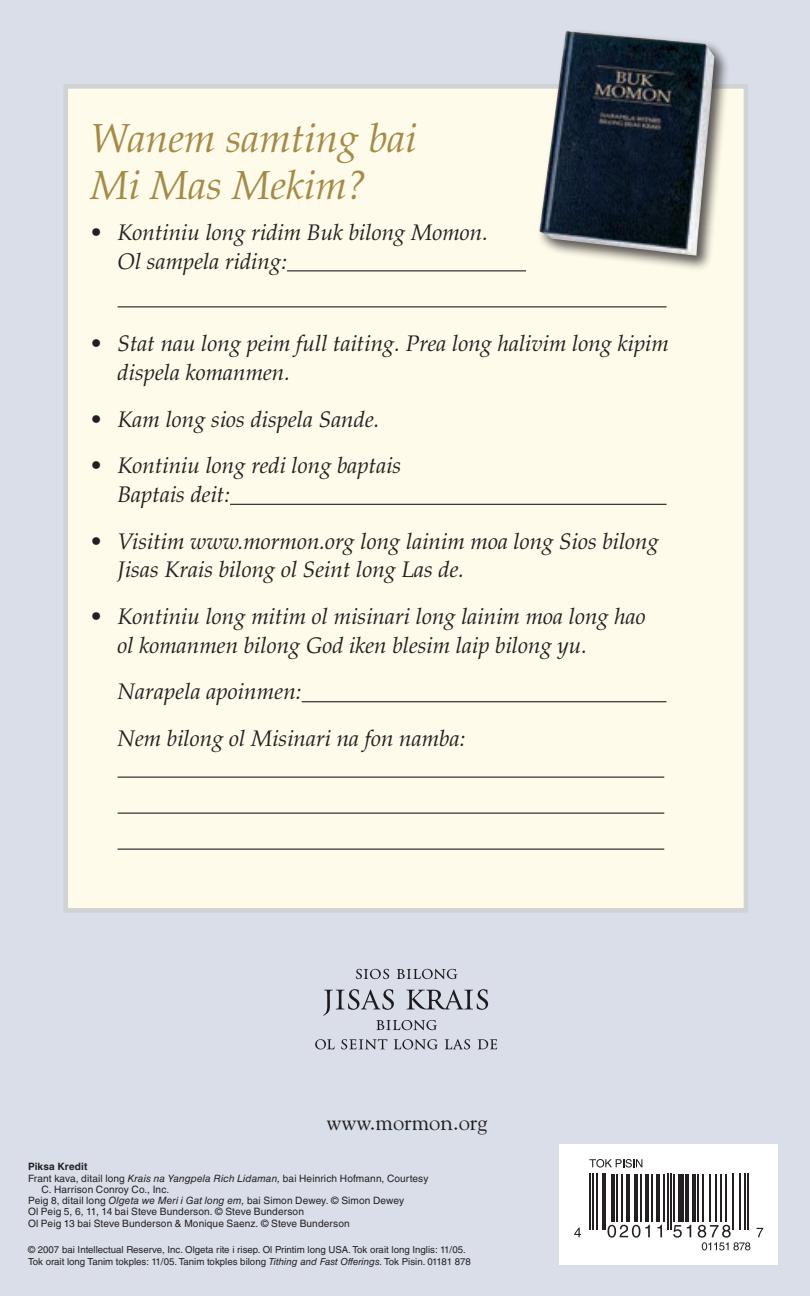
<style>
.page{position:relative;width:810px;height:1296px;background:#dadee8}
.page>*{position:absolute;margin:0;border:0;box-sizing:border-box;transform-origin:0 0}
.t1{font:italic 40.5px/47.2px "Palatinolds Lat";color:#a48b4a}
.t2{font:italic 22.5px/28.8px "Palatinolds Lat";color:#231f20}
.t3{font:22.5px "Goudy Oldstylelds Lat";color:#231f20}
.t4{font:10.12px "Helveticalds Lat";letter-spacing:.01em;color:#231f20}
.t5{font:700 10.12px "Helveticalds Lat";letter-spacing:.01em;color:#231f20}
.t6{font:9.67px/12.2px "Helveticalds Lat";color:#231f20}
.s1{font-style:italic}
</style>
<div class="page">
<div style="left:66px;top:86px;width:680px;height:824px;background:#fefbea"></div>
<hr style="left:287px;top:270px;width:239px;height:1px;background:#231f20">
<hr style="left:118px;top:306px;width:549px;height:1px;background:#231f20">
<hr style="left:230px;top:504px;width:437px;height:1px;background:#231f20">
<hr style="left:302px;top:701px;width:364px;height:1px;background:#231f20">
<hr style="left:118px;top:777px;width:546px;height:1px;background:#231f20">
<hr style="left:118px;top:813px;width:546px;height:1px;background:#231f20">
<hr style="left:118px;top:849px;width:546px;height:1px;background:#231f20">
<div style="left:64px;top:84px;width:684px;height:829px;border:4px solid #d1d2d4"></div>
<div style="left:537px;top:29px;width:193px;height:243px;background:#231f20;opacity:.75"></div>
<img style="left:540px;top:31px;width:174px;height:225px">
<svg style="left:356px;top:969px;width:33px;height:10px"></svg>
<svg style="left:397px;top:969px;width:60px;height:10px"></svg>
<svg style="left:315px;top:1039px;width:20px;height:10px"></svg>
<svg style="left:341px;top:1039px;width:46px;height:10px"></svg>
<svg style="left:394px;top:1039px;width:44px;height:10px"></svg>
<svg style="left:445px;top:1039px;width:25px;height:10px"></svg>
<svg style="left:478px;top:1039px;width:19px;height:10px"></svg>
<svg style="left:323px;top:989px;width:165px;height:41px"></svg>
<div style="left:560px;top:1145px;width:218px;height:120px;background:#fff"></div>
<hr style="left:589px;top:1174px;width:2px;height:56px;background:#231f20">
<hr style="left:593px;top:1174px;width:1px;height:56px;background:#231f20">
<hr style="left:596px;top:1174px;width:2px;height:56px;background:#231f20">
<hr style="left:603px;top:1174px;width:3px;height:56px;background:#231f20">
<hr style="left:611px;top:1174px;width:4px;height:48px;background:#231f20">
<hr style="left:616px;top:1174px;width:2px;height:48px;background:#231f20">
<hr style="left:621px;top:1174px;width:2px;height:48px;background:#231f20">
<hr style="left:626px;top:1174px;width:4px;height:48px;background:#231f20">
<hr style="left:635px;top:1174px;width:3px;height:48px;background:#231f20">
<hr style="left:640px;top:1174px;width:1px;height:48px;background:#231f20">
<hr style="left:645px;top:1174px;width:3px;height:48px;background:#231f20">
<hr style="left:652px;top:1174px;width:1px;height:48px;background:#231f20">
<hr style="left:657px;top:1174px;width:3px;height:48px;background:#231f20">
<hr style="left:663px;top:1174px;width:2px;height:48px;background:#231f20">
<hr style="left:667px;top:1174px;width:1px;height:56px;background:#231f20">
<hr style="left:670px;top:1174px;width:2px;height:56px;background:#231f20">
<hr style="left:673px;top:1174px;width:2px;height:48px;background:#231f20">
<div style="left:678px;top:1174px;width:6px;height:48px;background:#231f20"></div>
<hr style="left:685px;top:1174px;width:4px;height:48px;background:#231f20">
<hr style="left:692px;top:1174px;width:3px;height:48px;background:#231f20">
<hr style="left:697px;top:1174px;width:2px;height:48px;background:#231f20">
<hr style="left:702px;top:1174px;width:2px;height:48px;background:#231f20">
<hr style="left:709px;top:1174px;width:1px;height:48px;background:#231f20">
<hr style="left:716px;top:1174px;width:1px;height:48px;background:#231f20">
<hr style="left:721px;top:1174px;width:1px;height:48px;background:#231f20">
<hr style="left:726px;top:1174px;width:1px;height:48px;background:#231f20">
<hr style="left:732px;top:1174px;width:2px;height:56px;background:#231f20">
<hr style="left:739px;top:1174px;width:2px;height:56px;background:#231f20">
<hr style="left:744px;top:1174px;width:2px;height:56px;background:#231f20">
<hr style="left:748px;top:1174px;width:1px;height:56px;background:#231f20">
<svg style="left:574px;top:1228px;width:7px;height:9px"></svg>
<svg style="left:608px;top:1225px;width:42px;height:13px"></svg>
<svg style="left:657px;top:1225px;width:5px;height:12px"></svg>
<svg style="left:673px;top:1225px;width:18px;height:13px"></svg>
<svg style="left:757px;top:1228px;width:6px;height:9px"></svg>
<svg style="left:589px;top:1159px;width:53px;height:9px"></svg>
<svg style="left:698px;top:1225px;width:52px;height:25px"></svg>
<h1 class="t1" style="left:91px;top:111px;width:328px">Wanem samting bai<br>Mi Mas Mekim?</h1>
<p class="t2" style="left:118px;top:216px;width:372px;text-indent:-27px">• Kontiniu long ridim Buk bilong Momon.<br>Ol sampela riding:</p>
<p class="t2" style="left:118px;top:328px;width:553px;text-indent:-27px">• Stat nau long peim full taiting. Prea long halivim long kipim dispela komanmen.</p>
<p class="t2" style="left:91px;top:403px;width:290px">• Kam long sios dispela Sande.</p>
<p class="t2" style="left:118px;top:450px;width:285px;text-indent:-27px">• Kontiniu long redi long baptais<br>Baptais deit:</p>
<p class="t2" style="left:118px;top:525px;width:543px;text-indent:-27px">• Visitim www.mormon.org long lainim moa long Sios bilong<br>Jisas Krais bilong ol Seint long Las de.</p>
<p class="t2" style="left:118px;top:600px;width:530px;text-indent:-27px">• Kontiniu long mitim ol misinari long lainim moa long hao ol komanmen bilong God iken blesim laip bilong yu.</p>
<p class="t2" style="left:118px;top:667px;width:349px;line-height:46.8px">Narapela apoinmen:<br>Nem bilong ol Misinari na fon namba:</p>
<p class="t3" style="left:327px;top:1104px;width:162px">www.mormon.org</p>
<p class="t5" style="left:28px;top:1158px;width:61px">Piksa Kredit</p>
<p class="t4" style="left:28px;top:1170px;width:402px">Frant kava, ditail long <span class="s1">Krais na Yangpela Rich Lidaman,</span> bai Heinrich Hofmann, Courtesy</p>
<p class="t4" style="left:42px;top:1181px;width:129px">C. Harrison Conroy Co., Inc.</p>
<p class="t4" style="left:28px;top:1193px;width:378px">Peig 8, ditail long <span class="s1">Olgeta we Meri i Gat long em,</span> bai Simon Dewey. © Simon Dewey</p>
<p class="t4" style="left:28px;top:1204px;width:277px">Ol Peig 5, 6, 11, 14 bai Steve Bunderson. © Steve Bunderson</p>
<p class="t4" style="left:28px;top:1215px;width:323px">Ol Peig 13 bai Steve Bunderson &amp; Monique Saenz. © Steve Bunderson</p>
<p class="t6" style="left:28px;top:1243px;width:444px">© 2007 bai Intellectual Reserve, Inc. Olgeta rite i risep. Ol Printim long USA. Tok orait long Inglis: 11/05.<br>Tok orait long Tanim tokples: 11/05. Tanim tokples bilong <span class="s1">Tithing and Fast Offerings.</span> Tok Pisin. 01181 878</p>
</div>
